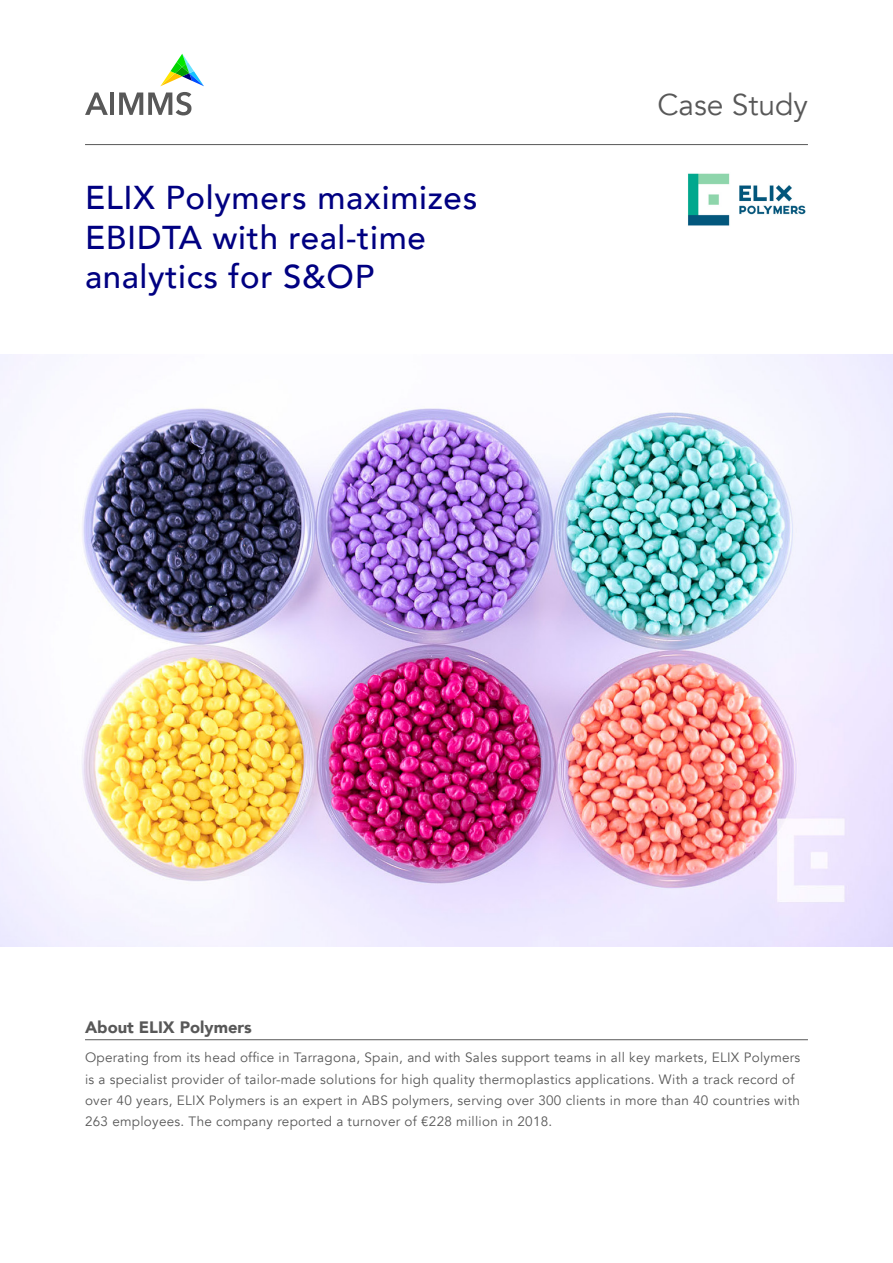
<style>
.page{position:relative;width:893px;height:1263px;background:#fff}
.page>*{position:absolute;margin:0;border:0;box-sizing:border-box;transform-origin:0 0}
.t1{font:500 33px/39.6px "Avenir";letter-spacing:.02em;color:#000081}
.t2{font:30px "Avenir";color:#585858}
.t3{font:900 16.5px "Avenir";color:#585858}
.t4{font:13.5px/21px "Avenir";letter-spacing:.02em;color:#585858}
</style>
<div class="page">
<svg style="left:85px;top:93px;width:23px;height:22px"></svg>
<hr style="left:110px;top:93px;width:4px;height:22px;background:#585858">
<svg style="left:119px;top:92px;width:72px;height:23px"></svg>
<svg style="left:160px;top:54px;width:44px;height:32px"></svg>
<hr style="left:85px;top:144px;width:723px;height:1px;background:#585858">
<img style="left:0;top:354px;width:893px;height:592px">
<hr style="left:85px;top:1039px;width:723px;height:1px;background:#585858">
<img style="left:688px;top:173px;width:118px;height:53px">
<h1 class="t1" style="left:85px;top:176px;width:394px">ELIX Polymers maximizes<br>EBIDTA with real-time analytics for S&amp;OP</h1>
<h2 class="t2" style="left:657px;top:87px;width:152px">Case Study</h2>
<p class="t3" style="left:85px;top:1013px;width:168px">About ELIX Polymers</p>
<p class="t4" style="left:85px;top:1047px;width:717px">Operating from its head office in Tarragona, Spain, and with Sales support teams in all key markets, ELIX Polymers is a specialist provider of tailor-made solutions for high quality thermoplastics applications. With a track record of over 40 years, ELIX Polymers is an expert in ABS polymers, serving over 300 clients in more than 40 countries with 263 employees. The company reported a turnover of €228 million in 2018.</p>
</div>
